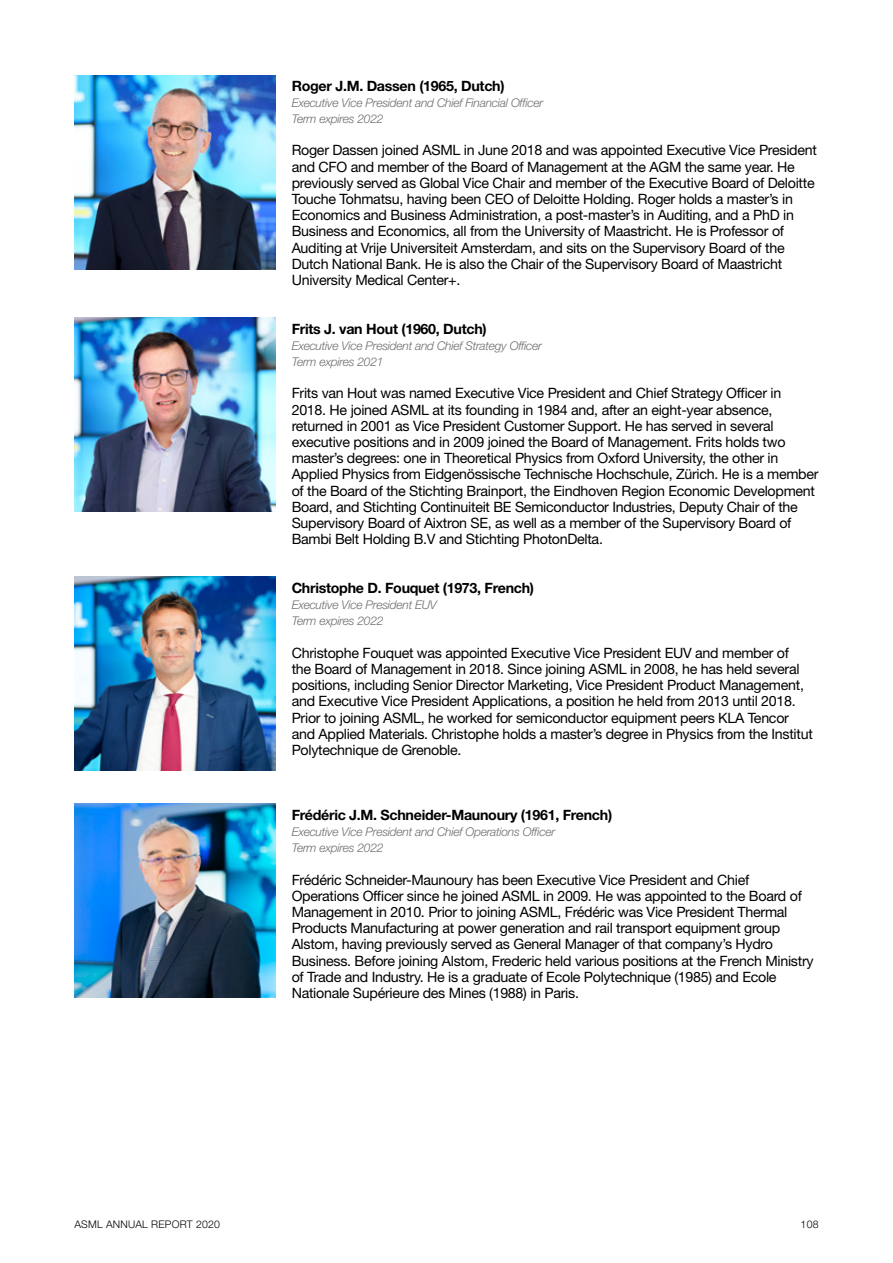
<style>
.page{position:relative;width:893px;height:1263px;background:#fff}
.page>*{position:absolute;margin:0;border:0;box-sizing:border-box;transform-origin:0 0}
.t1{font:14.25px/16.2px "Helvetica Neue LT Std";letter-spacing:-.02em;color:#000}
.t2{font:700 14.25px "Helvetica Neue LT Std";letter-spacing:-.02em;color:#000}
.t3{font:italic 300 12px/16.2px "Helvetica Neue LT Std";letter-spacing:-.02em;color:#6d6d6d}
.t4{font:300 10.5px "Helvetica Neue LT Std";letter-spacing:.02em;color:#000}
</style>
<div class="page">
<img style="left:74px;top:317px;width:201px;height:194px">
<img style="left:74px;top:577px;width:201px;height:194px">
<img style="left:74px;top:804px;width:201px;height:194px">
<img style="left:74px;top:75px;width:201px;height:195px">
<p class="t2" style="left:292px;top:77px;width:214px">Roger J.M. Dassen (1965, Dutch)</p>
<p class="t3" style="left:292px;top:94px;width:253px">Executive Vice President and Chief Financial Officer<br>Term expires 2022</p>
<p class="t1" style="left:292px;top:142px;width:527px">Roger Dassen joined ASML in June 2018 and was appointed Executive Vice President and CFO and member of the Board of Management at the AGM the same year. He previously served as Global Vice Chair and member of the Executive Board of Deloitte Touche Tohmatsu, having been CEO of Deloitte Holding. Roger holds a master’s in Economics and Business Administration, a post-master’s in Auditing, and a PhD in Business and Economics, all from the University of Maastricht. He is Professor of Auditing at Vrije Universiteit Amsterdam, and sits on the Supervisory Board of the Dutch National Bank. He is also the Chair of the Supervisory Board of Maastricht University Medical Center+.</p>
<p class="t2" style="left:292px;top:320px;width:196px">Frits J. van Hout (1960, Dutch)</p>
<p class="t3" style="left:292px;top:337px;width:252px">Executive Vice President and Chief Strategy Officer<br>Term expires 2021</p>
<p class="t1" style="left:292px;top:385px;width:528px">Frits van Hout was named Executive Vice President and Chief Strategy Officer in 2018. He joined ASML at its founding in 1984 and, after an eight-year absence, returned in 2001 as Vice President Customer Support. He has served in several executive positions and in 2009 joined the Board of Management. Frits holds two master’s degrees: one in Theoretical Physics from Oxford University, the other in Applied Physics from Eidgenössische Technische Hochschule, Zürich. He is a member of the Board of the Stichting Brainport, the Eindhoven Region Economic Development Board, and Stichting Continuiteit BE Semiconductor Industries, Deputy Chair of the Supervisory Board of Aixtron SE, as well as a member of the Supervisory Board of Bambi Belt Holding B.V and Stichting PhotonDelta.</p>
<p class="t2" style="left:292px;top:579px;width:244px">Christophe D. Fouquet (1973, French)</p>
<p class="t3" style="left:292px;top:596px;width:147px">Executive Vice President EUV<br>Term expires 2022</p>
<p class="t1" style="left:292px;top:644px;width:523px">Christophe Fouquet was appointed Executive Vice President EUV and member of<br>the Board of Management in 2018. Since joining ASML in 2008, he has held several positions, including Senior Director Marketing, Vice President Product Management, and Executive Vice President Applications, a position he held from 2013 until 2018.<br>Prior to joining ASML, he worked for semiconductor equipment peers KLA Tencor and Applied Materials. Christophe holds a master’s degree in Physics from the Institut Polytechnique de Grenoble.</p>
<p class="t2" style="left:292px;top:806px;width:322px">Frédéric J.M. Schneider-Maunoury (1961, French)</p>
<p class="t3" style="left:292px;top:823px;width:265px">Executive Vice President and Chief Operations Officer<br>Term expires 2022</p>
<p class="t1" style="left:292px;top:871px;width:523px">Frédéric Schneider-Maunoury has been Executive Vice President and Chief Operations Officer since he joined ASML in 2009. He was appointed to the Board of Management in 2010. Prior to joining ASML, Frédéric was Vice President Thermal Products Manufacturing at power generation and rail transport equipment group Alstom, having previously served as General Manager of that company’s Hydro Business. Before joining Alstom, Frederic held various positions at the French Ministry of Trade and Industry. He is a graduate of Ecole Polytechnique (1985) and Ecole Nationale Supérieure des Mines (1988) in Paris.</p>
<p class="t4" style="left:74px;top:1218px;width:147px">ASML ANNUAL REPORT 2020</p>
<p class="t4" style="left:801px;top:1218px;width:19px">108</p>
</div>
